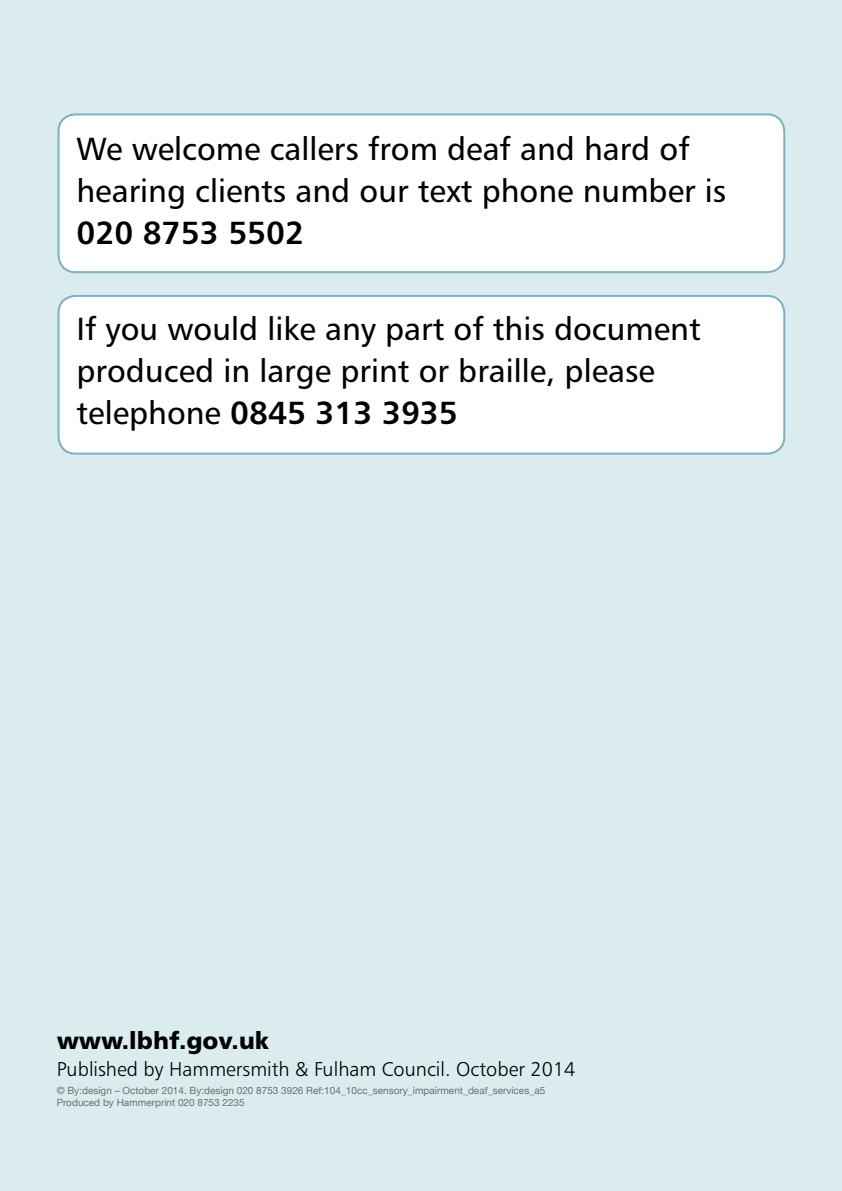
<style>
.page{position:relative;width:842px;height:1191px;background:#daeced}
.page>*{position:absolute;margin:0;border:0;box-sizing:border-box;transform-origin:0 0}
.t1{font:32px/42px "Humanist 777 BT Roman B";color:#000}
.t2{font:32px "Humanist 777 BT Bold B";color:#000}
.t3{font:24px "Humanist 777 BT Black B";color:#000}
.t4{font:20px "Humanist 777 BT Light B";color:#000}
.t5{font:10px/12px "Helvetica Neue";color:#6d6e71}
.s1{font-family:"Humanist 777 BT Roman B"}
</style>
<div class="page">
<div style="left:59px;top:296px;width:725px;height:157px;background:#fff;border-radius:17px"></div>
<div style="left:58px;top:295px;width:727px;height:159px;border:2px solid #7bb1c3;border-radius:17px"></div>
<div style="left:59px;top:114px;width:725px;height:158px;background:#fff;border-radius:17px"></div>
<div style="left:58px;top:113px;width:727px;height:160px;border:2px solid #7bb1c3;border-radius:17px"></div>
<p class="t1" style="left:77px;top:127px;width:651px">We welcome callers from deaf and hard of hearing clients and our text phone number is</p>
<p class="t2" style="left:77px;top:213px;width:229px">020 8753 5502</p>
<p class="t1" style="left:77px;top:307px;width:626px">If you would like any part of this document produced in large print or braille, please</p>
<p class="t2" style="left:77px;top:392px;width:383px"><span class="s1">telephone</span> 0845 313 3935</p>
<p class="t3" style="left:57px;top:1024px;width:214px">www.lbhf.gov.uk</p>
<p class="t4" style="left:57px;top:1057px;width:520px">Published by Hammersmith &amp; Fulham Council. October 2014</p>
<p class="t5" style="left:57px;top:1085px;width:490px">© By:design – October 2014. By:design 020 8753 3926 Ref:104_10cc_sensory_impairment_deaf_services_a5<br>Produced by Hammerprint 020 8753 2235</p>
</div>
